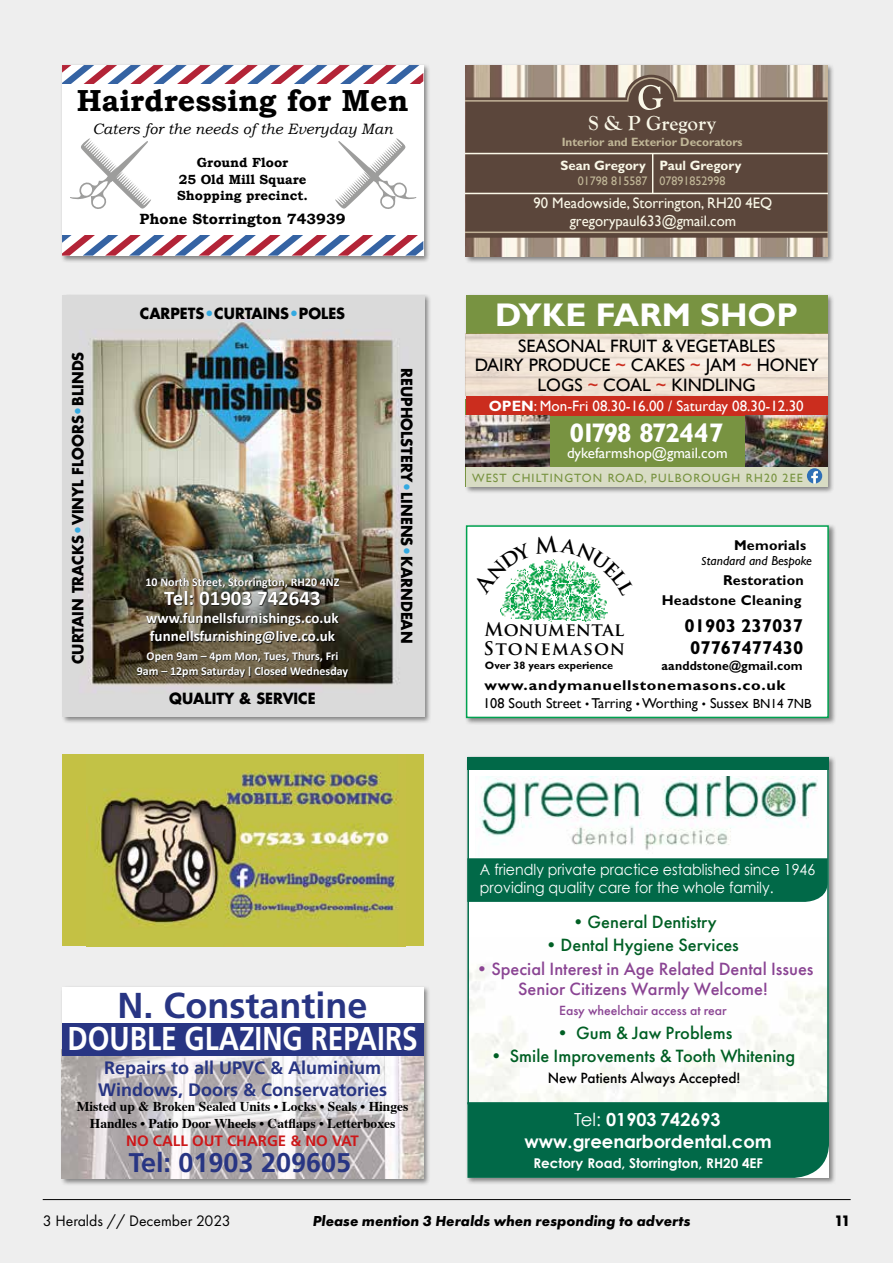
<style>
.page{position:relative;width:893px;height:1263px;background:#eee}
.page>*{position:absolute;margin:0;border:0;box-sizing:border-box;transform-origin:0 0}
.t1{font:700 36px "Frutiger";color:#283583}
.t2{font:700 33px "Frutiger";color:#fff;scale:.85 1}
.t3{font:700 33px "Gill Sans";color:#fff}
.t4{font:700 30.45px "Bookman Old Style";color:#000}
.t5{font:700 27px "Frutiger";color:#283583}
.t6{font:700 27px "Gill Sans";letter-spacing:-.06em;color:#fff}
.t7{font:700 21.15px "Goudy Old Style T";color:#faf8e8}
.t8{font:700 21px "Calibri";color:#fff}
.t9{font:700 18.6px/21.8px "Gill Sans";color:#000}
.t10{font:500 18.45px "Futura PT";color:#005f24}
.t11{font:500 18.45px/20.7px "Futura PT";color:#8a4493;text-align:center}
.t12{font:700 18.3px/19.4px "Trajan Pro";letter-spacing:.03em;color:#000}
.t13{font:18px/19.5px "Gill Sans";color:#000;text-align:center}
.t14{font:700 18px/21.6px "Frutiger";color:#283583;text-align:center}
.t15{font:700 18px/22px "Century Gothic";color:#fff;text-align:center}
.t16{font:15.75px "Futura PT";color:#000}
.t17{font:700 15.75px "Futura PT";color:#000}
.t18{font:15.3px/18.3px "Century Gothic";color:#fff;scale:.93 1}
.t19{font:500 15.3px "Futura PT";color:#000}
.t20{font:15.15px/17.9px "Gill Sans";color:#faf8e8;text-align:center}
.t21{font:700 15px "Futura";color:#000;scale:.96 1}
.t22{font:15px "Gill Sans";color:#fff}
.t23{font:700 15px/18px "Calibri";color:#fff}
.t24{font:italic 700 15px "Futura PT";color:#000}
.t25{font:italic 15px "Bookman Old Style";color:#000}
.t26{font:700 15px "Frutiger";color:#cd1719}
.t27{font:700 14.85px "Bookman Old Style";color:#000}
.t28{font:14.25px/17.5px "Gill Sans";color:#000}
.t29{font:700 14.25px/20.2px "Gill Sans";letter-spacing:.02em;color:#000;text-align:right}
.t30{font:500 13.8px "Futura PT";color:#8a4493}
.t31{font:700 13.65px "Gill Sans";color:#faf8e8}
.t32{font:700 13.5px/16.2px "Times";color:#000;text-align:center}
.t33{font:700 13.5px "Century Gothic";color:#fff}
.t34{font:700 13.2px/16.5px "Bookman Old Style";color:#000;text-align:center}
.t35{font:italic 13.2px "Gill Sans";color:#000}
.t36{font:700 12.9px "Gill Sans";letter-spacing:.01em;color:#000;scale:.95 1}
.t37{font:12.3px "Gill Sans";color:#c0b697}
.t38{font:700 12.15px "Gill Sans";color:#c0b697}
.t39{font:700 12px/15px "Calibri";color:#fff;text-align:center}
.t40{font:12px "Gill Sans";letter-spacing:.09em;color:#789341}
.t41{font:700 10.8px "Gill Sans";color:#000}
.s1{color:#32a9e1}
.s2{font-weight:400;font-size:15px}
.s3{color:#cb2d1e}
.s4{font-weight:700}
.s5{font-size:11.7px}
.s6{font-size:13.2px}
.s7{font-weight:400}
</style>
<div class="page">
<div style="left:60px;top:985px;width:371px;height:201px;background:#000;opacity:.45"></div>
<div style="left:62px;top:987px;width:361px;height:191px;background:#fff"></div>
<img style="left:62px;top:1056px;width:361px;height:122px">
<div style="left:62px;top:1023px;width:361px;height:33px;background:#283583"></div>
<div style="left:60px;top:63px;width:371px;height:200px;background:#000;opacity:.45"></div>
<svg style="left:62px;top:65px;width:361px;height:191px;background:#eeeaee"></svg>
<div style="left:464px;top:293px;width:371px;height:201px;background:#000;opacity:.45"></div>
<div style="left:466px;top:399px;width:361px;height:87px;background:#789341"></div>
<div style="left:466px;top:396px;width:361px;height:19px;background:#cb2d1e"></div>
<div style="left:466px;top:467px;width:361px;height:19px;background:#d8dcc4"></div>
<div style="left:466px;top:295px;width:361px;height:39px;background:#789341"></div>
<img style="left:466px;top:334px;width:361px;height:62px">
<img style="left:746px;top:415px;width:81px;height:52px">
<img style="left:466px;top:415px;width:83px;height:52px">
<svg style="left:807px;top:468px;width:15px;height:15px"></svg>
<div style="left:464px;top:524px;width:372px;height:202px;background:#000;opacity:.45"></div>
<div style="left:467px;top:526px;width:361px;height:191px;background:#fff"></div>
<img style="left:500px;top:596px;width:108px;height:25px">
<div style="left:466px;top:525px;width:363px;height:193px;border:2px solid #00a250"></div>
<div style="left:61px;top:294px;width:370px;height:429px;background:#000;opacity:.45"></div>
<img style="left:63px;top:295px;width:361px;height:421px">
<svg style="left:137px;top:577px;width:213px;height:101px;background:#484334"></svg>
<div style="left:466px;top:755px;width:370px;height:431px;background:#000;opacity:.45"></div>
<div style="left:467px;top:757px;width:362px;height:421px;background:#fff"></div>
<div style="left:467px;top:1104px;width:362px;height:74px;background:#016948"></div>
<img style="left:475px;top:776px;width:343px;height:74px">
<div style="left:467px;top:757px;width:362px;height:13px;background:#016948"></div>
<div style="left:467px;top:757px;width:362px;height:347px;border:2px solid #016948"></div>
<div style="left:467px;top:858px;width:361px;height:44px;background:#016948"></div>
<div style="left:464px;top:63px;width:371px;height:201px;background:#000;opacity:.45"></div>
<img style="left:466px;top:65px;width:361px;height:191px">
<svg style="left:466px;top:75px;width:361px;height:163px;background:#7f6c60"></svg>
<svg style="left:466px;top:77px;width:361px;height:157px;background:#695549"></svg>
<svg style="left:638px;top:85px;width:25px;height:25px"></svg>
<hr style="left:466px;top:153px;width:361px;height:1px;background:#faf8e8">
<hr style="left:466px;top:193px;width:361px;height:1px;background:#faf8e8">
<hr style="left:652px;top:154px;width:1px;height:39px;background:#faf8e8">
<div style="left:63px;top:755px;width:361px;height:191px;background:#c4c144"></div>
<img style="left:86px;top:771px;width:313px;height:156px">
<svg style="left:505px;top:559px;width:96px;height:37px"></svg>
<h3 class="t4" style="left:77px;top:83px;width:333px">Hairdressing for Men</h3>
<p class="t25" style="left:92px;top:120px;width:302px">Caters for the needs of the Everyday Man</p>
<p class="t34" style="left:177px;top:154px;width:132px">Ground Floor<br>25 Old Mill Square<br>Shopping precinct.</p>
<p class="t27" style="left:140px;top:210px;width:207px">Phone Storrington 743939</p>
<p class="t21" style="left:68px;top:664px;width:327px;rotate:-90deg">CURTAIN TRACKS<span class="s1">•</span>VINYL FLOORS<span class="s1">•</span>BLINDS</p>
<p class="t21" style="left:140px;top:303px;width:215px">CARPETS<span class="s1">•</span>CURTAINS<span class="s1">•</span>POLES</p>
<p class="t39" style="left:145px;top:574px;width:196px">10 North Street, Storrington, RH20 4NZ</p>
<h3 class="t8" style="left:164px;top:584px;width:158px">Tel: 01903 742643</h3>
<p class="t23" style="left:146px;top:609px;width:194px">www.funnellsfurnishings.co.uk funnellsfurnishing@live.co.uk</p>
<p class="t39" style="left:137px;top:648px;width:213px">Open 9am – 4pm Mon, Tues, Thurs, Fri<br>9am – 12pm Saturday <span class="s2">I</span> Closed Wednesday</p>
<p class="t21" style="left:169px;top:688px;width:154px">QUALITY &amp; SERVICE</p>
<p class="t21" style="left:417px;top:368px;width:288px;rotate:90deg">REUPHOLSTERY<span class="s1">•</span>LINENS<span class="s1">•</span>KARNDEAN</p>
<h3 class="t7" style="left:588px;top:111px;width:129px">S &amp; P Gregory</h3>
<p class="t38" style="left:562px;top:134px;width:182px">Interior and Exterior Decorators</p>
<p class="t31" style="left:560px;top:158px;width:87px">Sean Gregory</p>
<p class="t37" style="left:578px;top:174px;width:71px">01798 815587</p>
<p class="t20" style="left:533px;top:194px;width:240px">90 Meadowside, Storrington, RH20 4EQ gregorypaul633@gmail.com</p>
<p class="t31" style="left:659px;top:158px;width:84px">Paul Gregory</p>
<p class="t37" style="left:659px;top:173px;width:68px">07891852998</p>
<h2 class="t3" style="left:495px;top:295px;width:304px">DYKE FARM SHOP</h2>
<p class="t13" style="left:475px;top:336px;width:345px">SEASONAL FRUIT &amp; VEGETABLES<br>DAIRY PRODUCE <span class="s3">~</span> CAKES <span class="s3">~</span> JAM <span class="s3">~</span> HONEY<br>LOGS <span class="s3">~</span> COAL <span class="s3">~</span> KINDLING</p>
<p class="t22" style="left:489px;top:397px;width:316px"><span class="s4">OPEN</span>: Mon-Fri 08.30-16.00 / Saturday 08.30-12.30</p>
<h3 class="t6" style="left:570px;top:417px;width:156px">01798 872447</h3>
<p class="t22" style="left:567px;top:444px;width:162px">dykefarmshop@gmail.com</p>
<p class="t40" style="left:472px;top:470px;width:332px">WEST CHILTINGTON ROAD, PULBOROUGH RH20 2EE</p>
<p class="t29" style="left:734px;top:535px;width:74px">Memorials</p>
<p class="t35" style="left:701px;top:553px;width:112px"><span class="s5">S</span>tandard and Bespoke</p>
<p class="t29" style="left:662px;top:570px;width:144px">Restoration<br>Headstone Cleaning</p>
<p class="t9" style="left:684px;top:615px;width:120px">01903 237037<br>07767477430</p>
<p class="t36" style="left:662px;top:658px;width:150px">aanddstone@gmail.com</p>
<p class="t28" style="left:483px;top:677px;width:330px"><span class="s4">www.andymanuellstonemasons.co.uk<br></span>108 South Street <span class="s5">•</span> Tarring <span class="s5">•</span> Worthing <span class="s5">•</span> Sussex <span class="s6">BN14 7NB</span></p>
<p class="t12" style="left:483px;top:620px;width:143px">Monumental<br>Stonemason</p>
<p class="t41" style="left:485px;top:659px;width:130px">Over 38 years experience</p>
<h1 class="t1" style="left:118px;top:984px;width:252px">N. Constantine</h1>
<h2 class="t2" style="left:68px;top:1019px;width:413px">DOUBLE GLAZING REPAIRS</h2>
<p class="t14" style="left:98px;top:1057px;width:291px">Repairs to all UPVC &amp; Aluminium<br>Windows, Doors &amp; Conservatories</p>
<p class="t32" style="left:77px;top:1097px;width:333px">Misted up &amp; Broken Sealed Units • Locks • Seals • Hinges<br>Handles • Patio Door Wheels • Catflaps • Letterboxes</p>
<p class="t26" style="left:126px;top:1131px;width:234px">NO CALL OUT CHARGE &amp; NO VAT</p>
<h3 class="t5" style="left:129px;top:1147px;width:224px">Tel: 01903 209605</h3>
<p class="t18" style="left:480px;top:860px;width:362px">A friendly private practice established since 1946 providing quality care for the whole family.</p>
<p class="t10" style="left:569px;top:911px;width:149px">•General Dentistry</p>
<p class="t10" style="left:542px;top:934px;width:198px">•Dental Hygiene Services</p>
<p class="t11" style="left:473px;top:958px;width:342px">•Special Interest in Age Related Dental Issues<br>Senior Citizens Warmly Welcome!</p>
<p class="t30" style="left:559px;top:1002px;width:169px">Easy wheelchair access at rear</p>
<p class="t10" style="left:553px;top:1021px;width:180px">• Gum &amp; Jaw Problems</p>
<p class="t10" style="left:487px;top:1045px;width:310px">• Smile Improvements &amp; Tooth Whitening</p>
<p class="t19" style="left:548px;top:1069px;width:194px">New Patients Always Accepted!</p>
<p class="t15" style="left:524px;top:1108px;width:249px"><span class="s7">Tel:</span> 01903 742693 www.greenarbordental.com</p>
<p class="t33" style="left:533px;top:1154px;width:231px">Rectory Road, Storrington, RH20 4EF</p>
<p class="t16" style="left:43px;top:1212px;width:190px">3 Heralds // December 2023</p>
<p class="t24" style="left:313px;top:1212px;width:379px">Please mention 3 Heralds when responding to adverts</p>
<p class="t17" style="left:834px;top:1211px;width:18px">11</p>
</div>
